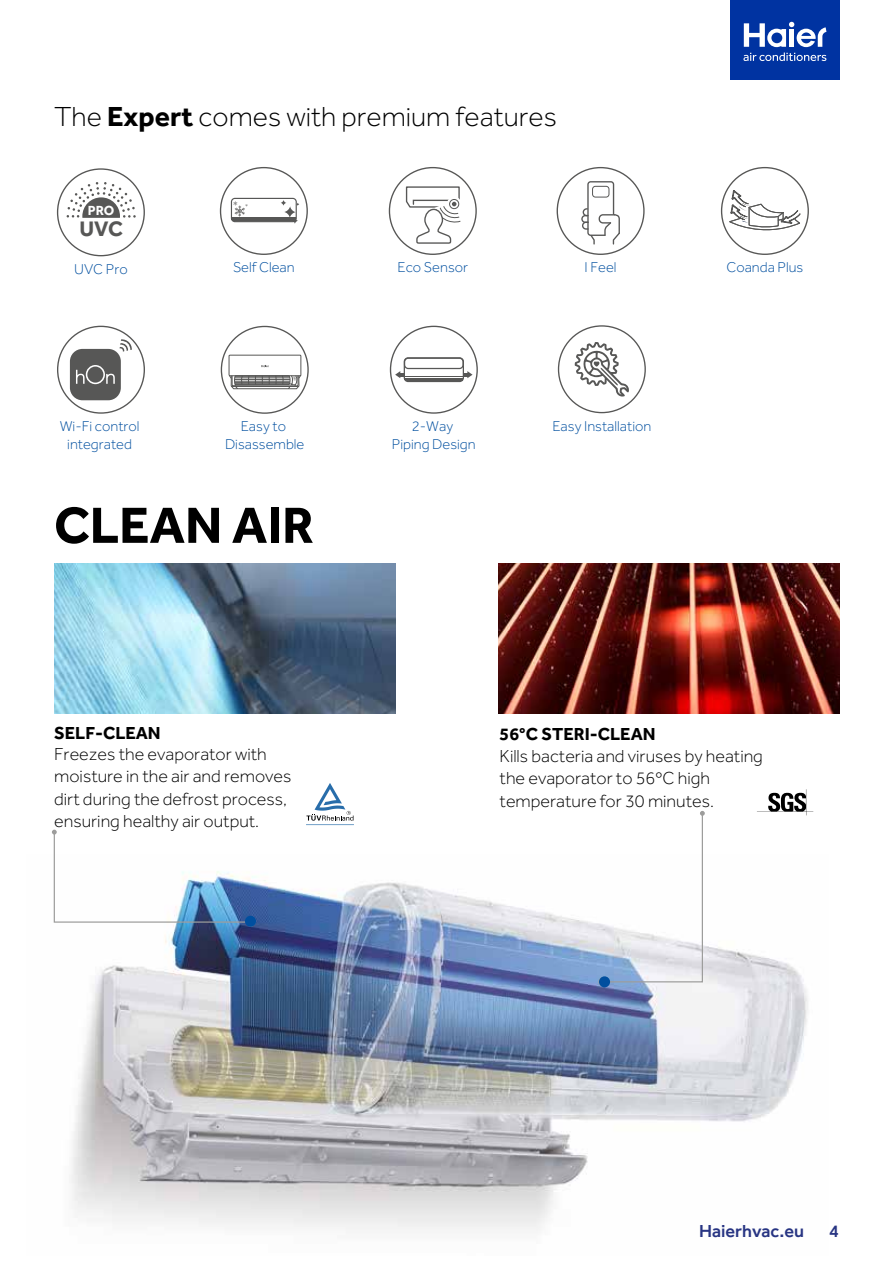
<style>
.page{position:relative;width:893px;height:1263px;background:#fff}
.page>*{position:absolute;margin:0;border:0;box-sizing:border-box;transform-origin:0 0}
.t1{font:700 52.5px "Effra";color:#000}
.t2{font:300 28.5px "Effra";color:#000}
.t3{font:700 21.75px "Effra";color:#575756}
.t4{font:300 18px/22.5px "Effra";color:#000}
.t5{font:700 18px "Effra";color:#000}
.t6{font:500 18px "Effra";color:#283583}
.t7{font:300 14.7px/17.7px "Effra";color:#004f9f;text-align:center}
.t8{font:700 13.65px "Effra";color:#fff}
.s1{font-weight:700}
</style>
<div class="page">
<img style="left:54px;top:564px;width:341px;height:149px">
<img style="left:498px;top:564px;width:342px;height:149px">
<svg style="left:306px;top:783px;width:48px;height:42px"></svg>
<svg style="left:757px;top:789px;width:56px;height:26px"></svg>
<img style="left:71px;top:876px;width:737px;height:355px">
<svg style="left:52px;top:830px;width:196px;height:93px"></svg>
<svg style="left:605px;top:811px;width:100px;height:172px"></svg>
<div style="left:598px;top:977px;width:10px;height:9px;border:2px solid #9d9d9c;border-radius:50%"></div>
<div style="left:599px;top:976px;width:11px;height:11px;background:#004f9f;border-radius:50%"></div>
<div style="left:245px;top:916px;width:11px;height:11px;background:#004f9f;border-radius:50%"></div>
<svg style="left:228px;top:354px;width:74px;height:60px"></svg>
<svg style="left:581px;top:181px;width:39px;height:64px"></svg>
<div style="left:592px;top:186px;width:17px;height:11px;border:1px solid #575756;border-radius:3px"></div>
<svg style="left:231px;top:198px;width:68px;height:24px"></svg>
<svg style="left:729px;top:190px;width:73px;height:49px"></svg>
<svg style="left:405px;top:186px;width:58px;height:58px"></svg>
<svg style="left:575px;top:342px;width:54px;height:55px"></svg>
<svg style="left:395px;top:357px;width:77px;height:25px"></svg>
<svg style="left:67px;top:182px;width:69px;height:36px"></svg>
<div style="left:70px;top:349px;width:51px;height:51px;background:#575756;border-radius:13px"></div>
<svg style="left:76px;top:365px;width:39px;height:19px"></svg>
<svg style="left:120px;top:339px;width:12px;height:13px"></svg>
<div style="left:730px;top:0;width:110px;height:80px;background:#0033a1"></div>
<svg style="left:744px;top:22px;width:82px;height:25px"></svg>
<svg style="left:743px;top:53px;width:83px;height:8px"></svg>
<h2 class="t2" style="left:54px;top:100px;width:504px">The <span class="s1">Expert</span> comes with premium features</h2>
<p class="t8" style="left:88px;top:203px;width:28px">PRO</p>
<p class="t3" style="left:80px;top:216px;width:45px">UVC</p>
<p class="t7" style="left:74px;top:260px;width:55px">UVC Pro</p>
<p class="t7" style="left:60px;top:417px;width:81px">Wi-Fi control integrated</p>
<p class="t7" style="left:233px;top:259px;width:63px">Self Clean</p>
<p class="t7" style="left:397px;top:259px;width:72px">Eco Sensor</p>
<p class="t7" style="left:585px;top:259px;width:34px">I Feel</p>
<p class="t7" style="left:726px;top:259px;width:78px">Coanda Plus</p>
<p class="t7" style="left:225px;top:417px;width:81px">Easy to<br>Disassemble</p>
<p class="t7" style="left:412px;top:417px;width:43px">2-Way</p>
<p class="t7" style="left:552px;top:417px;width:100px">Easy Installation</p>
<p class="t7" style="left:392px;top:435px;width:85px">Piping Design</p>
<h1 class="t1" style="left:54px;top:493px;width:261px">CLEAN AIR</h1>
<p class="t5" style="left:54px;top:722px;width:108px">SELF-CLEAN</p>
<p class="t4" style="left:54px;top:742px;width:239px">Freezes the evaporator with moisture in the air and removes dirt during the defrost process, ensuring healthy air output.</p>
<p class="t5" style="left:500px;top:723px;width:157px">56°C STERI-CLEAN</p>
<p class="t4" style="left:500px;top:744px;width:265px">Kills bacteria and viruses by heating the evaporator to 56ºC high temperature for 30 minutes.</p>
<p class="t6" style="left:699px;top:1220px;width:106px">Haierhvac.eu</p>
<p class="t6" style="left:829px;top:1220px;width:11px">4</p>
</div>
